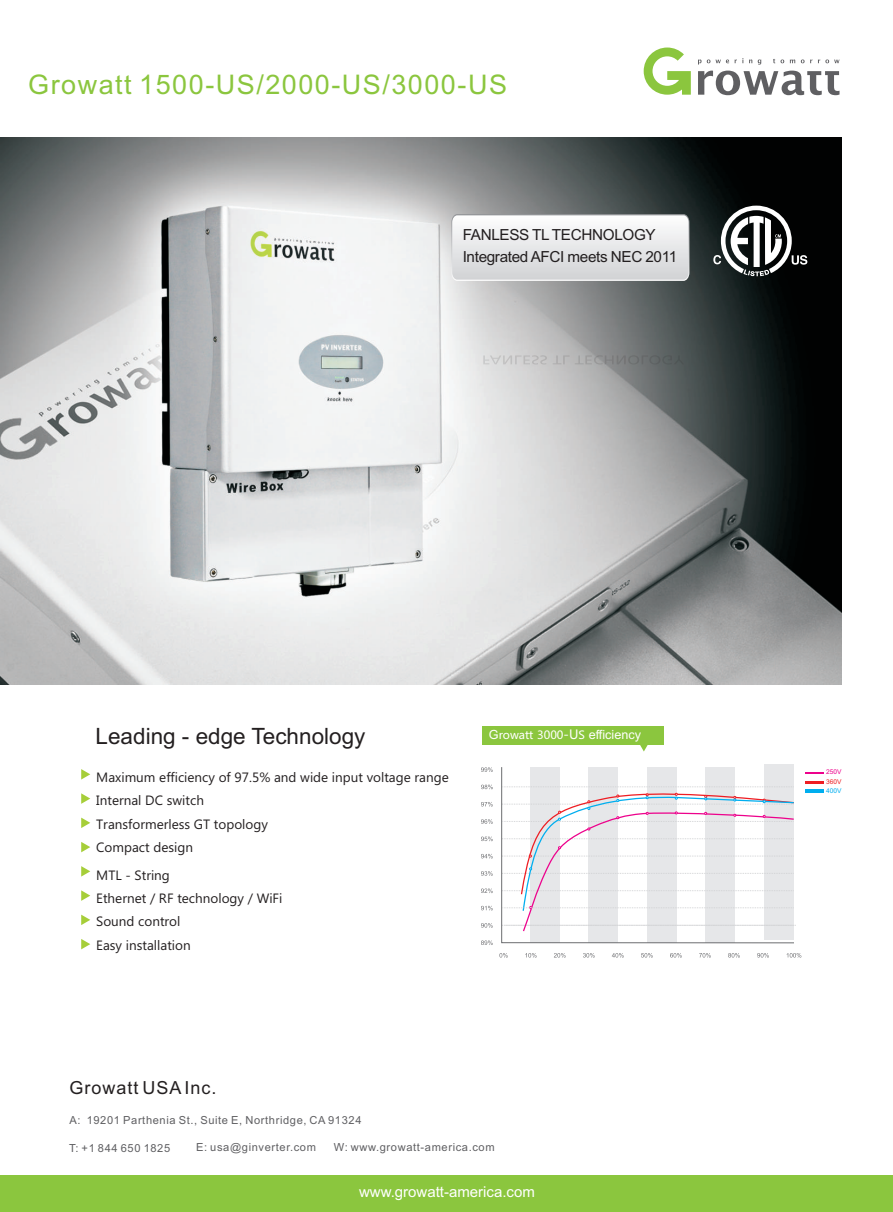
<style>
.page{position:relative;width:893px;height:1212px;background:#fff}
.page>*{position:absolute;margin:0;border:0;box-sizing:border-box;transform-origin:0 0}
.t1{font:27px "Arial";letter-spacing:.055em;color:#8bc63e}
.t2{font:22.5px "Arial";color:#231f20}
.t3{font:18px "Arial";letter-spacing:.055em;color:#231f20}
.t4{font:15.3px/22.2px "Arial";letter-spacing:-.02em;color:#231f20}
.t5{font:15px "Arial";color:#fff}
.t6{font:13.5px/23.4px "Ebrima";color:#231f20}
.t7{font:12.6px "Arial";color:#fff}
.t8{font:11.1px "Arial";letter-spacing:.055em;color:#5f5f62}
.t9{font:6.6px "Arial";color:#ed028c}
.t10{font:6.6px "Arial";color:#ee1d23}
.t11{font:6.6px "Arial";color:#00aeef}
.s1{font-family:"Microsoft Ya Hei";font-size:11.25px}
.s2{font-family:"Microsoft Ya Hei"}
</style>
<div class="page">
<img style="left:0;top:138px;width:842px;height:547px">
<svg style="left:698px;top:60px;width:3px;height:5px"></svg>
<svg style="left:707px;top:60px;width:22px;height:3px"></svg>
<svg style="left:758px;top:60px;width:3px;height:5px"></svg>
<svg style="left:773px;top:59px;width:11px;height:4px"></svg>
<svg style="left:801px;top:60px;width:11px;height:3px"></svg>
<svg style="left:818px;top:60px;width:21px;height:3px"></svg>
<svg style="left:698px;top:71px;width:141px;height:24px"></svg>
<svg style="left:644px;top:48px;width:47px;height:47px"></svg>
<svg style="left:451px;top:214px;width:238px;height:67px"></svg>
<svg style="left:713px;top:206px;width:94px;height:70px"></svg>
<svg style="left:81px;top:769px;width:9px;height:10px"></svg>
<svg style="left:81px;top:793px;width:9px;height:11px"></svg>
<svg style="left:81px;top:817px;width:9px;height:11px"></svg>
<svg style="left:81px;top:842px;width:9px;height:10px"></svg>
<svg style="left:81px;top:866px;width:9px;height:10px"></svg>
<svg style="left:81px;top:890px;width:9px;height:11px"></svg>
<svg style="left:81px;top:914px;width:9px;height:11px"></svg>
<svg style="left:81px;top:939px;width:9px;height:10px"></svg>
<svg style="left:481px;top:802px;width:12px;height:4px"></svg>
<svg style="left:481px;top:819px;width:12px;height:5px"></svg>
<svg style="left:481px;top:836px;width:12px;height:5px"></svg>
<svg style="left:481px;top:854px;width:12px;height:4px"></svg>
<svg style="left:481px;top:871px;width:12px;height:5px"></svg>
<svg style="left:481px;top:888px;width:12px;height:5px"></svg>
<svg style="left:481px;top:906px;width:12px;height:4px"></svg>
<svg style="left:481px;top:923px;width:12px;height:5px"></svg>
<svg style="left:481px;top:940px;width:12px;height:5px"></svg>
<svg style="left:499px;top:953px;width:9px;height:4px"></svg>
<svg style="left:525px;top:953px;width:12px;height:4px"></svg>
<svg style="left:554px;top:953px;width:12px;height:4px"></svg>
<svg style="left:583px;top:953px;width:12px;height:4px"></svg>
<svg style="left:612px;top:953px;width:12px;height:4px"></svg>
<svg style="left:641px;top:953px;width:12px;height:4px"></svg>
<svg style="left:670px;top:953px;width:12px;height:4px"></svg>
<svg style="left:699px;top:953px;width:12px;height:4px"></svg>
<svg style="left:728px;top:953px;width:12px;height:4px"></svg>
<svg style="left:757px;top:953px;width:12px;height:4px"></svg>
<svg style="left:787px;top:953px;width:14px;height:4px"></svg>
<svg style="left:501px;top:766px;width:293px;height:178px"></svg>
<svg style="left:481px;top:785px;width:12px;height:4px"></svg>
<svg style="left:481px;top:767px;width:12px;height:5px"></svg>
<hr style="left:805px;top:789px;width:18px;height:4px;background:#00aeef">
<hr style="left:805px;top:780px;width:18px;height:3px;background:#ee1d23">
<svg style="left:805px;top:772px;width:18px;height:2px"></svg>
<svg style="left:502px;top:786px;width:294px;height:147px"></svg>
<div style="left:482px;top:726px;width:181px;height:18px;background:#8bc63e"></div>
<svg style="left:639px;top:744px;width:10px;height:7px"></svg>
<svg style="left:483px;top:355px;width:201px;height:9px"></svg>
<div style="left:0;top:1175px;width:893px;height:37px;background:#8bc63e"></div>
<h1 class="t1" style="left:28px;top:74px;width:480px">Growatt 1500-US/2000-US/3000-US</h1>
<p class="t4" style="left:463px;top:225px;width:216px">FANLESS TL TECHNOLOGY<br>Integrated AFCI meets NEC 2011</p>
<h2 class="t2" style="left:96px;top:727px;width:271px">Leading - edge Technology</h2>
<p class="t6" style="left:96px;top:767px;width:354px">Maximum efficiency of 97.5% and wide input voltage range<br>Internal DC switch<br>Transformerless GT topology<br>Compact design</p>
<p class="t6" style="left:96px;top:864px;width:188px">MTL - String<br>Ethernet / RF technology / WiFi<br>Sound control<br>Easy installation</p>
<p class="t7" style="left:489px;top:730px;width:154px">G<span class="s1">rowatt 3000</span><span class="s2">-U</span><span class="s1">S</span> efficiency</p>
<h3 class="t3" style="left:69px;top:1081px;width:149px">Growatt USA Inc.</h3>
<p class="t8" style="left:69px;top:1116px;width:294px">A: 19201 Parthenia St., Suite E, Northridge, CA 91324</p>
<p class="t8" style="left:69px;top:1144px;width:102px">T: +1 844 650 1825</p>
<p class="t8" style="left:196px;top:1143px;width:121px">E: usa@ginverter.com</p>
<p class="t8" style="left:334px;top:1143px;width:162px">W: www.growatt-america.com</p>
<p class="t5" style="left:359px;top:1186px;width:177px">www.growatt-america.com</p>
<p class="t9" style="left:826px;top:769px;width:17px">250V</p>
<p class="t10" style="left:826px;top:779px;width:17px">360V</p>
<p class="t11" style="left:826px;top:788px;width:17px">400V</p>
</div>
